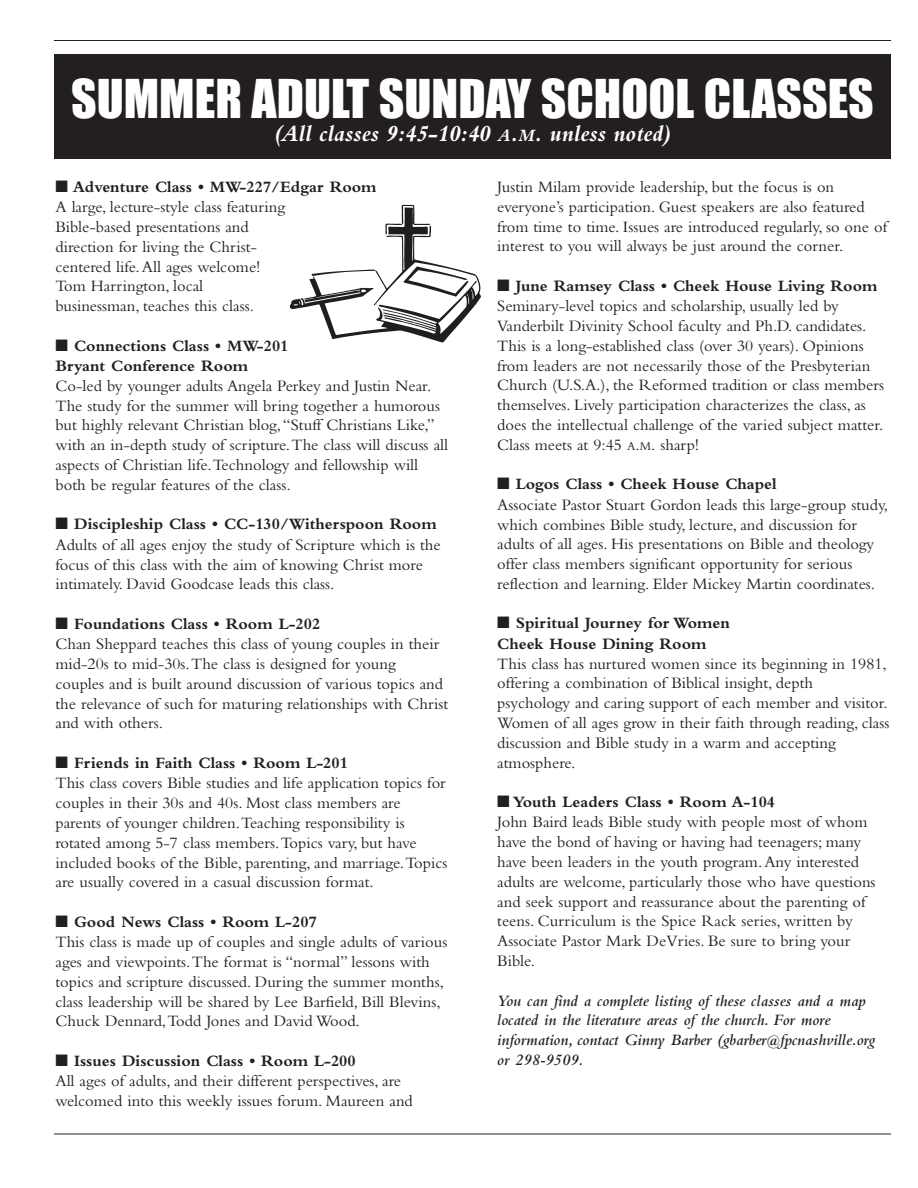
<style>
.page{position:relative;width:918px;height:1188px;background:#fff}
.page>*{position:absolute;margin:0;border:0;box-sizing:border-box;transform-origin:0 0}
.t1{font:49.5px "Impact";color:#fff}
.t2{font:italic 700 24px "Bembo";color:#fff}
.t3{font:16.5px/20px "Bembo";color:#231f20}
.t4{font:italic 600 16.5px/19.8px "Bembo";color:#231f20}
.t5{font:700 16.5px/20.2px "Bembo";color:#231f20}
.s1{font-size:18px}
.s2{font-weight:700}
.s3{font-size:12.3px}
</style>
<div class="page">
<hr style="left:54px;top:40px;width:837px;height:1px;background:#231f20">
<hr style="left:54px;top:1134px;width:837px;height:1px;background:#231f20">
<div style="left:54px;top:54px;width:837px;height:104px;background:#231f20"></div>
<svg style="left:290px;top:205px;width:191px;height:138px"></svg>
<h1 class="t1" style="left:71px;top:72px;width:804px">SUMMER ADULT SUNDAY SCHOOL CLASSES</h1>
<h2 class="t2" style="left:275px;top:125px;width:397px">(All classes 9:45-10:40 <span class="s1">A</span>.<span class="s1">M</span>. unless noted)</h2>
<p class="t3" style="left:56px;top:178px;width:323px">■ <span class="s2">Adventure Class • MW-227/Edgar Room </span>A large, lecture-style class featuring<br>Bible-based presentations and<br>direction for living the Christ-<br>centered life.All ages welcome!<br>Tom Harrington, local<br>businessman, teaches this class.</p>
<p class="t5" style="left:56px;top:337px;width:235px">■ Connections Class • MW-201<br>Bryant Conference Room</p>
<p class="t3" style="left:56px;top:377px;width:394px">Co-led by younger adults Angela Perkey and Justin Near.<br>The study for the summer will bring together a humorous but highly relevant Christian blog,“Stuff Christians Like,” with an in-depth study of scripture.The class will discuss all aspects of Christian life.Technology and fellowship will both be regular features of the class.</p>
<p class="t3" style="left:56px;top:516px;width:387px">■ <span class="s2">Discipleship Class • CC-130/Witherspoon Room </span>Adults of all ages enjoy the study of Scripture which is the focus of this class with the aim of knowing Christ more intimately. David Goodcase leads this class.</p>
<p class="t3" style="left:56px;top:615px;width:394px">■ <span class="s2">Foundations Class • Room L-202<br></span>Chan Sheppard teaches this class of young couples in their mid-20s to mid-30s.The class is designed for young couples and is built around discussion of various topics and the relevance of such for maturing relationships with Christ and with others.</p>
<p class="t3" style="left:56px;top:755px;width:393px">■ <span class="s2">Friends in Faith Class • Room L-201<br></span>This class covers Bible studies and life application topics for couples in their 30s and 40s. Most class members are parents of younger children.Teaching responsibility is rotated among 5-7 class members.Topics vary, but have included books of the Bible, parenting, and marriage.Topics are usually covered in a casual discussion format.</p>
<p class="t3" style="left:56px;top:913px;width:393px">■ <span class="s2">Good News Class • Room L-207<br></span>This class is made up of couples and single adults of various ages and viewpoints.The format is “normal” lessons with topics and scripture discussed. During the summer months, class leadership will be shared by Lee Barfield, Bill Blevins, Chuck Dennard,Todd Jones and David Wood.</p>
<p class="t3" style="left:56px;top:1052px;width:359px">■ <span class="s2">Issues Discussion Class • Room L-200<br></span>All ages of adults, and their different perspectives, are welcomed into this weekly issues forum. Maureen and</p>
<p class="t3" style="left:497px;top:179px;width:391px">Justin Milam provide leadership, but the focus is on everyone’s participation. Guest speakers are also featured from time to time. Issues are introduced regularly, so one of interest to you will always be just around the corner.</p>
<p class="t3" style="left:497px;top:278px;width:388px">■ <span class="s2">June Ramsey Class • Cheek House Living Room </span>Seminary-level topics and scholarship, usually led by Vanderbilt Divinity School faculty and Ph.D. candidates.<br>This is a long-established class (over 30 years). Opinions from leaders are not necessarily those of the Presbyterian Church (U.S.A.), the Reformed tradition or class members themselves. Lively participation characterizes the class, as does the intellectual challenge of the varied subject matter.<br>Class meets at 9:45 <span class="s3">A</span>.<span class="s3">M</span>. sharp!</p>
<p class="t3" style="left:497px;top:476px;width:392px">■ <span class="s2">Logos Class • Cheek House Chapel<br></span>Associate Pastor Stuart Gordon leads this large-group study, which combines Bible study, lecture, and discussion for adults of all ages. His presentations on Bible and theology offer class members significant opportunity for serious reflection and learning. Elder Mickey Martin coordinates.</p>
<p class="t5" style="left:497px;top:615px;width:234px">■ Spiritual Journey for Women<br>Cheek House Dining Room</p>
<p class="t3" style="left:497px;top:655px;width:394px">This class has nurtured women since its beginning in 1981, offering a combination of Biblical insight, depth psychology and caring support of each member and visitor.<br>Women of all ages grow in their faith through reading, class discussion and Bible study in a warm and accepting atmosphere.</p>
<p class="t3" style="left:497px;top:794px;width:380px">■ <span class="s2">Youth Leaders Class • Room A-104<br></span>John Baird leads Bible study with people most of whom have the bond of having or having had teenagers; many have been leaders in the youth program.Any interested adults are welcome, particularly those who have questions and seek support and reassurance about the parenting of teens. Curriculum is the Spice Rack series, written by Associate Pastor Mark DeVries. Be sure to bring your Bible.</p>
<p class="t4" style="left:497px;top:992px;width:379px">You can find a complete listing of these classes and a map located in the literature areas of the church. For more information, contact Ginny Barber (gbarber@fpcnashville.org or 298-9509.</p>
</div>
